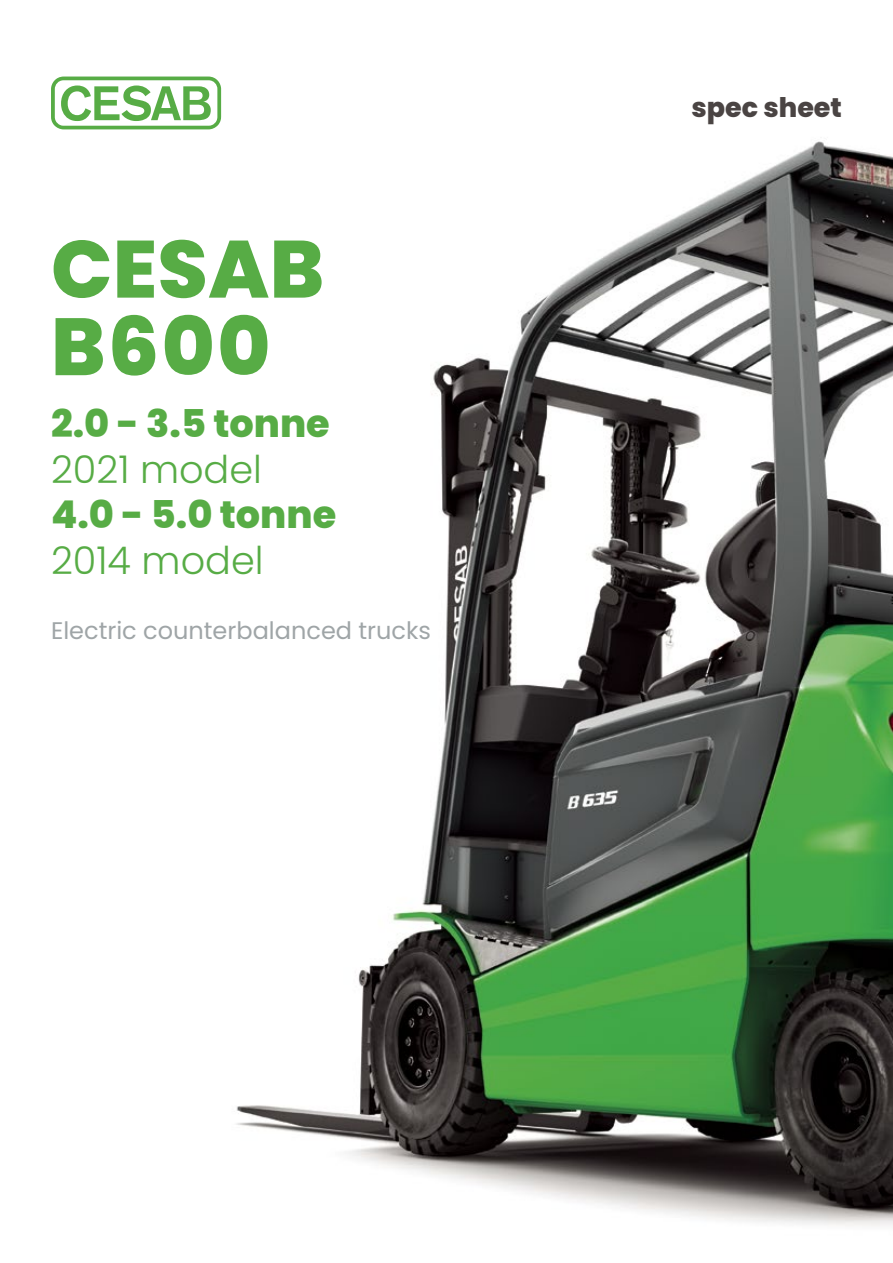
<style>
.page{position:relative;width:893px;height:1263px;background:#fff}
.page>*{position:absolute;margin:0;border:0;box-sizing:border-box;transform-origin:0 0}
.t1{font:800 81px/77.6px "Poppins";letter-spacing:.005em;color:#57ac45}
.t2{font:800 38.25px "Poppins";color:#57ac45}
.t3{font:300 38.25px "Poppins";color:#57ac45}
.t4{font:800 27px "Poppins";color:#4a4443}
.t5{font:24px "Poppins";color:#9fa5a7}
</style>
<div class="page">
<img style="left:61px;top:88px;width:832px;height:1138px">
<svg style="left:51px;top:77px;width:170px;height:52px"></svg>
<h1 class="t1" style="left:51px;top:231px;width:274px">CESAB<br>B600</h1>
<h2 class="t2" style="left:51px;top:401px;width:280px">2.0 - 3.5 tonne</h2>
<h2 class="t3" style="left:51px;top:447px;width:212px">2021 model</h2>
<h2 class="t2" style="left:51px;top:493px;width:287px">4.0 - 5.0 tonne</h2>
<h2 class="t3" style="left:51px;top:539px;width:214px">2014 model</h2>
<p class="t5" style="left:51px;top:617px;width:381px">Electric counterbalanced trucks</p>
<p class="t4" style="left:692px;top:92px;width:152px">spec sheet</p>
</div>
